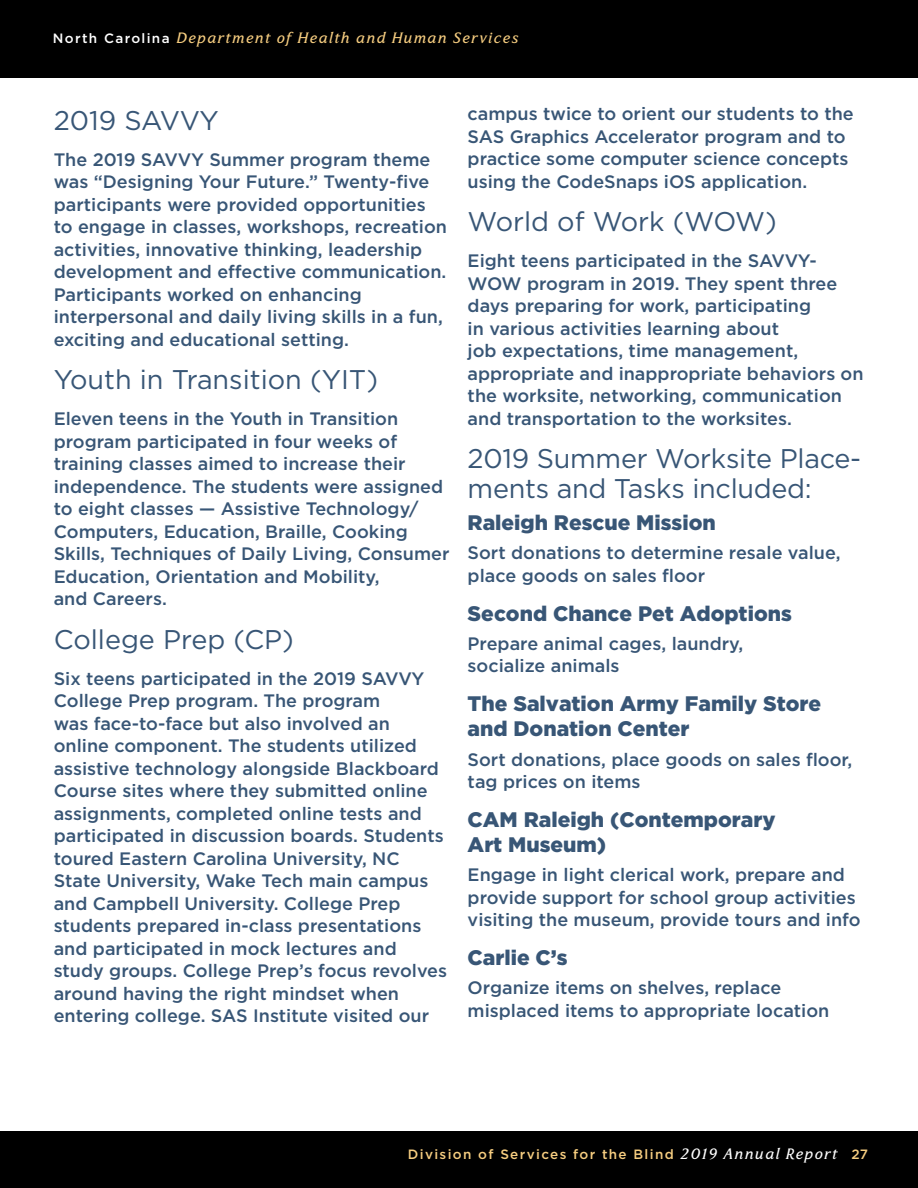
<style>
.page{position:relative;width:918px;height:1188px;background:#fff}
.page>*{position:absolute;margin:0;border:0;box-sizing:border-box;transform-origin:0 0}
.t1{font:27px/30px "Gotham";letter-spacing:-.01em;color:#385676}
.t2{font:900 21px/25.2px "Gotham";color:#385676}
.t3{font:500 18px/22.5px "Gotham";color:#385676}
.t4{font:italic 15px "North Carolina";letter-spacing:.1em;color:#f6cd80}
.t5{font:500 13.5px "Gotham";letter-spacing:.1em;color:#f6cd80}
.s1{font-family:"Gotham";font-weight:500;font-style:normal;font-size:13.5px;color:#fff}
.s2{font-family:"North Carolina";font-weight:400;font-style:italic;font-size:15px;color:#fff}
</style>
<div class="page">
<div style="left:0;top:1132px;width:918px;height:56px;background:#000"></div>
<div style="left:0;top:0;width:918px;height:78px;background:#000"></div>
<p class="t4" style="left:53px;top:31px;width:467px"><span class="s1">North Carolina</span> Department of Health and Human Services</p>
<h1 class="t1" style="left:54px;top:104px;width:167px">2019 SAVVY</h1>
<p class="t3" style="left:54px;top:148px;width:395px">The 2019 SAVVY Summer program theme was “Designing Your Future.” Twenty-five participants were provided opportunities to engage in classes, workshops, recreation activities, innovative thinking, leadership development and effective communication.<br>Participants worked on enhancing interpersonal and daily living skills in a fun, exciting and educational setting.</p>
<h1 class="t1" style="left:54px;top:364px;width:326px">Youth in Transition (YIT)</h1>
<p class="t3" style="left:54px;top:407px;width:397px">Eleven teens in the Youth in Transition program participated in four weeks of training classes aimed to increase their independence. The students were assigned to eight classes — Assistive Technology/ Computers, Education, Braille, Cooking Skills, Techniques of Daily Living, Consumer Education, Orientation and Mobility,<br>and Careers.</p>
<h1 class="t1" style="left:54px;top:623px;width:242px">College Prep (CP)</h1>
<p class="t3" style="left:54px;top:667px;width:395px">Six teens participated in the 2019 SAVVY College Prep program. The program<br>was face-to-face but also involved an online component. The students utilized assistive technology alongside Blackboard Course sites where they submitted online assignments, completed online tests and participated in discussion boards. Students toured Eastern Carolina University, NC State University, Wake Tech main campus and Campbell University. College Prep students prepared in-class presentations and participated in mock lectures and study groups. College Prep’s focus revolves around having the right mindset when entering college. SAS Institute visited our</p>
<p class="t3" style="left:468px;top:102px;width:388px">campus twice to orient our students to the SAS Graphics Accelerator program and to practice some computer science concepts using the CodeSnaps iOS application.</p>
<h1 class="t1" style="left:468px;top:206px;width:311px">World of Work (WOW)</h1>
<p class="t3" style="left:468px;top:249px;width:397px">Eight teens participated in the SAVVY-WOW program in 2019. They spent three days preparing for work, participating<br>in various activities learning about<br>job expectations, time management, appropriate and inappropriate behaviors on the worksite, networking, communication and transportation to the worksites.</p>
<h1 class="t1" style="left:468px;top:443px;width:395px">2019 Summer Worksite Place&shy;ments and Tasks included:</h1>
<p class="t2" style="left:468px;top:510px;width:250px">Raleigh Rescue Mission</p>
<p class="t3" style="left:468px;top:542px;width:374px">Sort donations to determine resale value, place goods on sales floor</p>
<p class="t2" style="left:468px;top:600px;width:326px">Second Chance Pet Adoptions</p>
<p class="t3" style="left:468px;top:632px;width:277px">Prepare animal cages, laundry, socialize animals</p>
<p class="t2" style="left:468px;top:691px;width:355px">The Salvation Army Family Store and Donation Center</p>
<p class="t3" style="left:468px;top:748px;width:386px">Sort donations, place goods on sales floor, tag prices on items</p>
<p class="t2" style="left:468px;top:806px;width:309px">CAM Raleigh (Contemporary<br>Art Museum)</p>
<p class="t3" style="left:468px;top:863px;width:395px">Engage in light clerical work, prepare and provide support for school group activities visiting the museum, provide tours and info</p>
<p class="t2" style="left:468px;top:944px;width:102px">Carlie C’s</p>
<p class="t3" style="left:468px;top:976px;width:363px">Organize items on shelves, replace misplaced items to appropriate location</p>
<p class="t5" style="left:408px;top:1146px;width:462px">Division of Services for the Blind <span class="s2">2019 Annual Report</span> 27</p>
</div>
